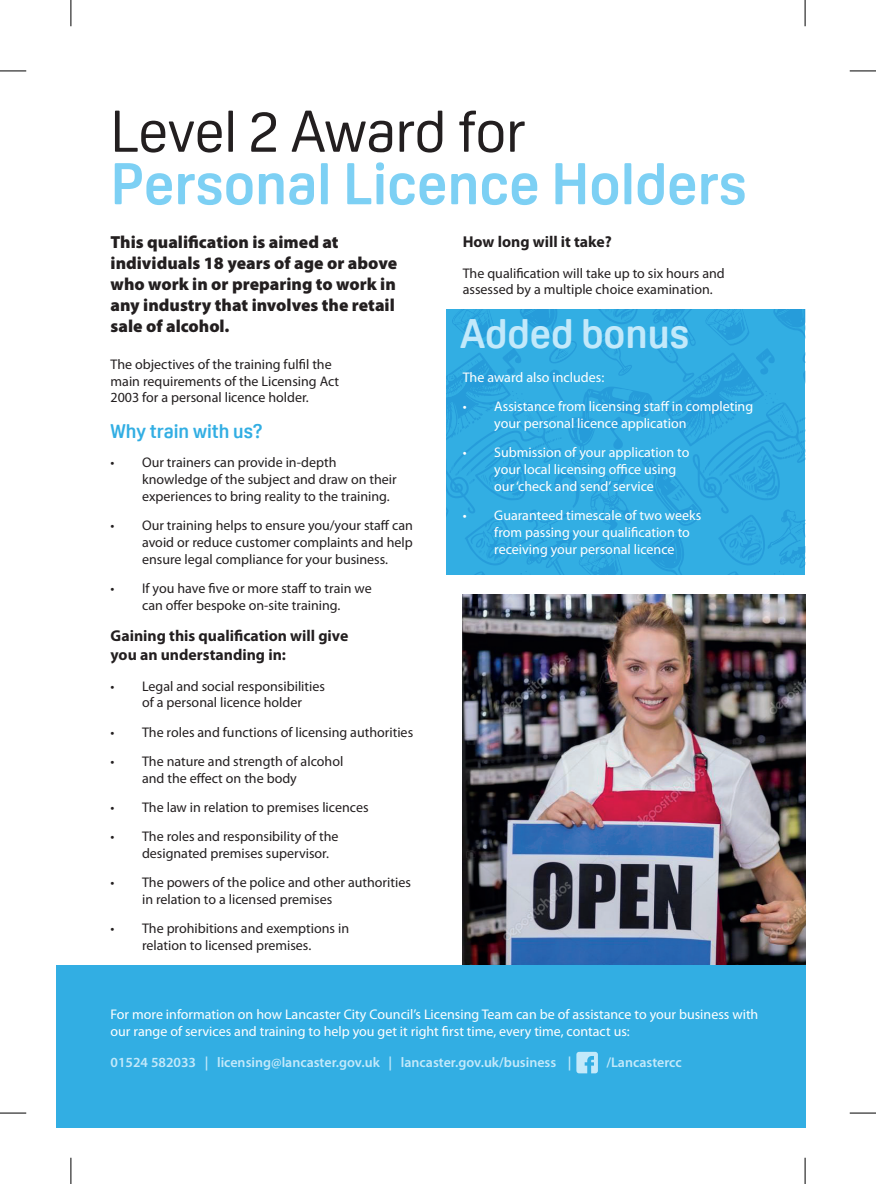
<style>
.page{position:relative;width:876px;height:1184px;background:#fff}
.page>*{position:absolute;margin:0;border:0;box-sizing:border-box;transform-origin:0 0}
.t1{font:700 57.75px/52.5px "Oscine";color:#7dd0f4}
.t2{font:700 40.25px "Oscine";color:#c3e9fa}
.t3{font:700 19.25px "Oscine";color:#32aee3}
.bold_intro_par{font:900 17.5px/21px "Myriad Pro";color:#231f20}
.t4{font:700 15.75px/18.9px "Myriad Pro";color:#231f20}
.body{font:14px/16.8px "Myriad Pro";color:#231f20}
.body-2{font:14px/16.8px "Myriad Pro";color:#fff}
.t5{font:600 14px "Myriad Pro";color:#c3e9fa}
.s1{font-weight:400;color:#231f20}
</style>
<div class="page">
<svg style="left:446px;top:309px;width:359px;height:265px;background:#2faae0"></svg>
<img style="left:463px;top:594px;width:342px;height:371px">
<div style="left:56px;top:965px;width:749px;height:163px;background:#32aee3"></div>
<svg style="left:576px;top:1051px;width:22px;height:22px"></svg>
<svg style="left:0;top:71px;width:26px;height:1px"></svg>
<svg style="left:850px;top:71px;width:26px;height:1px"></svg>
<svg style="left:0;top:1112px;width:26px;height:1px"></svg>
<svg style="left:850px;top:1112px;width:26px;height:1px"></svg>
<svg style="left:71px;top:0;width:1px;height:26px"></svg>
<svg style="left:71px;top:1157px;width:1px;height:27px"></svg>
<svg style="left:805px;top:0;width:1px;height:26px"></svg>
<svg style="left:805px;top:1157px;width:1px;height:27px"></svg>
<p class="t1" style="left:111px;top:105px;width:638px"><span class="s1">Level 2 Award for<br></span>Personal Licence Holders</p>
<p class="bold_intro_par" style="left:111px;top:231px;width:288px">This qualification is aimed at individuals 18 years of age or above who work in or preparing to work in any industry that involves the retail sale of alcohol.</p>
<p class="body" style="left:111px;top:356px;width:230px">The objectives of the training fulfil the main requirements of the Licensing Act<br>2003 for a personal licence holder.</p>
<p class="t3" style="left:111px;top:420px;width:154px">Why train with us?</p>
<p class="body" style="left:142px;top:454px;width:256px;text-indent:-32px">• Our trainers can provide in-depth knowledge of the subject and draw on their experiences to bring reality to the training.</p>
<p class="body" style="left:142px;top:517px;width:272px;text-align:justify;text-indent:-32px">• Our training helps to ensure you/your staff can avoid or reduce customer complaints and help ensure legal compliance for your business.</p>
<p class="body" style="left:111px;top:580px;width:263px;text-align:center">• If you have five or more staff to train we can offer bespoke on-site training.</p>
<p class="t4" style="left:111px;top:625px;width:239px">Gaining this qualification will give you an understanding in:</p>
<p class="body" style="left:142px;top:678px;width:184px;text-indent:-32px">• Legal and social responsibilities of a personal licence holder</p>
<p class="body" style="left:111px;top:724px;width:304px">• The roles and functions of licensing authorities</p>
<p class="body" style="left:142px;top:753px;width:203px;text-indent:-32px">• The nature and strength of alcohol and the effect on the body</p>
<p class="body" style="left:111px;top:799px;width:260px">• The law in relation to premises licences</p>
<p class="body" style="left:142px;top:828px;width:198px;text-indent:-32px">• The roles and responsibility of the designated premises supervisor.</p>
<p class="body" style="left:142px;top:874px;width:270px;text-indent:-32px">• The powers of the police and other authorities in relation to a licensed premises</p>
<p class="body" style="left:111px;top:920px;width:240px;text-align:center">• The prohibitions and exemptions in relation to licensed premises.</p>
<p class="t4" style="left:463px;top:231px;width:151px">How long will it take?</p>
<p class="body" style="left:463px;top:265px;width:264px">The qualification will take up to six hours and assessed by a multiple choice examination.</p>
<p class="t2" style="left:460px;top:311px;width:231px">Added bonus</p>
<p class="body-2" style="left:463px;top:369px;width:143px">The award also includes:</p>
<p class="body-2" style="left:494px;top:398px;width:260px;text-indent:-32px">• Assistance from licensing staff in completing your personal licence application</p>
<p class="body-2" style="left:494px;top:444px;width:197px;text-indent:-32px">• Submission of your application to your local licensing office using our ‘check and send’ service</p>
<p class="body-2" style="left:494px;top:507px;width:208px;text-indent:-32px">• Guaranteed timescale of two weeks from passing your qualification to receiving your personal licence</p>
<p class="body-2" style="left:111px;top:1006px;width:649px">For more information on how Lancaster City Council’s Licensing Team can be of assistance to your business with our range of services and training to help you get it right first time, every time, contact us:</p>
<p class="t5" style="left:111px;top:1053px;width:462px">01524 582033 | licensing@lancaster.gov.uk | lancaster.gov.uk/business |</p>
<p class="t5" style="left:606px;top:1053px;width:77px">/Lancastercc</p>
</div>
